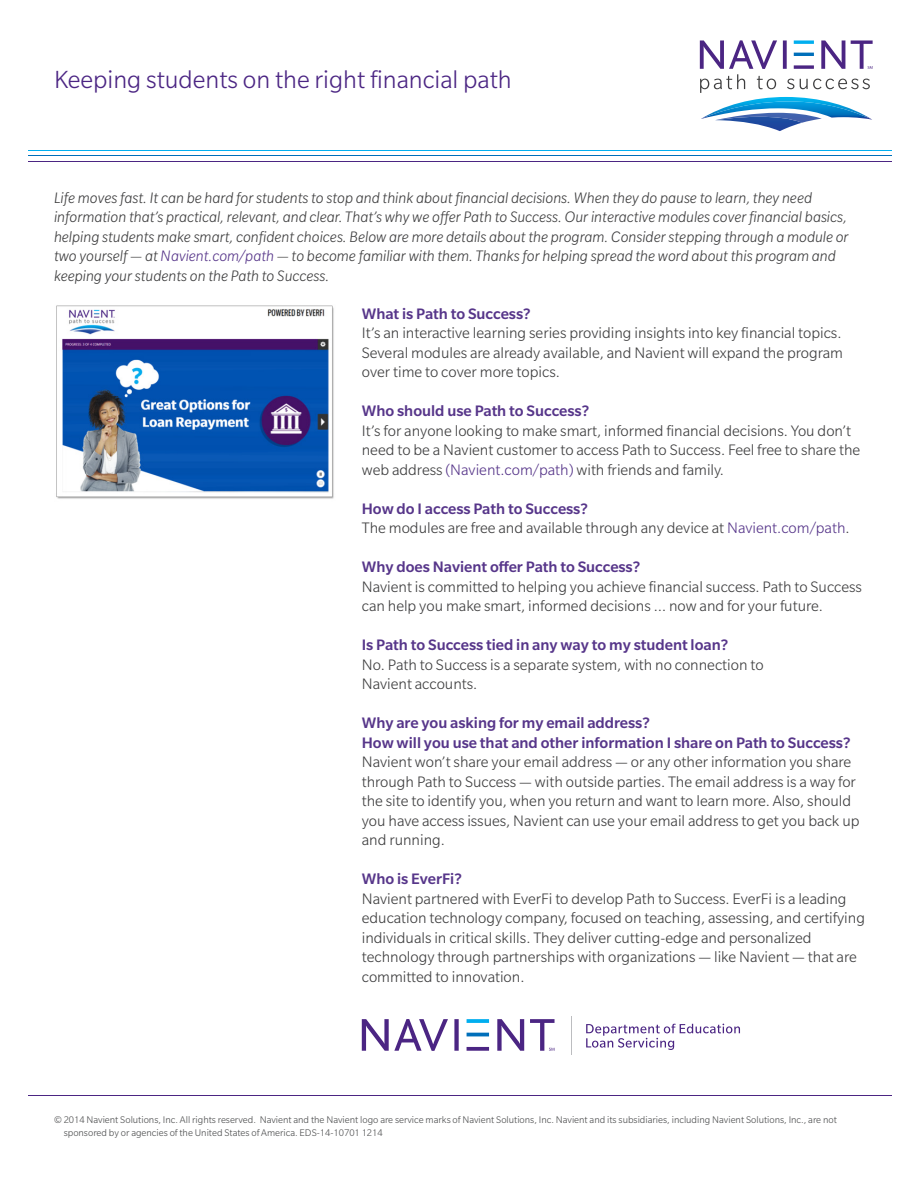
<style>
.page{position:relative;width:918px;height:1188px;background:#fff}
.page>*{position:absolute;margin:0;border:0;box-sizing:border-box;transform-origin:0 0}
.t1{font:300 27px "Slate Pro";color:#4b2583}
.t2{font:300 16.5px/19.5px "Slate Pro";color:#3e3e3f}
.t3{font:italic 300 16.5px/19.5px "Slate Pro";color:#3e3e3f}
.t4{font:500 16.5px/19.5px "Slate Pro";color:#57368a}
.t5{font:300 10.5px/13.5px "Slate Pro";color:#4b4c4d}
.s1{color:#57368a}
</style>
<div class="page">
<hr style="left:28px;top:150px;width:864px;height:1px;background:#00aeef">
<hr style="left:28px;top:155px;width:864px;height:1px;background:#006fba">
<hr style="left:28px;top:161px;width:864px;height:1px;background:#4b2583">
<svg style="left:700px;top:40px;width:173px;height:91px"></svg>
<img style="left:56px;top:305px;width:278px;height:194px">
<svg style="left:467px;top:1033px;width:22px;height:3px"></svg>
<svg style="left:467px;top:1019px;width:22px;height:4px"></svg>
<svg style="left:362px;top:1019px;width:86px;height:32px"></svg>
<svg style="left:454px;top:1019px;width:5px;height:32px"></svg>
<svg style="left:467px;top:1047px;width:22px;height:4px"></svg>
<svg style="left:497px;top:1019px;width:27px;height:32px"></svg>
<svg style="left:530px;top:1019px;width:25px;height:32px"></svg>
<svg style="left:586px;top:1024px;width:154px;height:26px"></svg>
<hr style="left:571px;top:1017px;width:1px;height:38px;background:#bcbdc0">
<hr style="left:28px;top:1095px;width:864px;height:1px;background:#4b2583">
<p class="t1" style="left:54px;top:66px;width:459px">Keeping students on the right financial path</p>
<p class="t3" style="left:54px;top:188px;width:796px">Life moves fast. It can be hard for students to stop and think about financial decisions. When they do pause to learn, they need information that’s practical, relevant, and clear. That’s why we offer Path to Success. Our interactive modules cover financial basics, helping students make smart, confident choices. Below are more details about the program. Consider stepping through a module or two yourself — at <span class="s1">Navient.com/path</span> — to become familiar with them. Thanks for helping spread the word about this program and keeping your students on the Path to Success.</p>
<p class="t4" style="left:362px;top:304px;width:170px">What is Path to Success?</p>
<p class="t2" style="left:362px;top:323px;width:483px;text-align:justify">It’s an interactive learning series providing insights into key financial topics.<br>Several modules are already available, and Navient will expand the program over time to cover more topics.</p>
<p class="t4" style="left:362px;top:401px;width:229px">Who should use Path to Success?</p>
<p class="t2" style="left:362px;top:421px;width:500px">It’s for anyone looking to make smart, informed financial decisions. You don’t need to be a Navient customer to access Path to Success. Feel free to share the web address <span class="s1">(Navient.com/path)</span> with friends and family.</p>
<p class="t4" style="left:362px;top:499px;width:228px">How do I access Path to Success?</p>
<p class="t2" style="left:362px;top:518px;width:489px">The modules are free and available through any device at <span class="s1">Navient.com/path</span>.</p>
<p class="t4" style="left:362px;top:557px;width:280px">Why does Navient offer Path to Success?</p>
<p class="t2" style="left:362px;top:577px;width:502px">Navient is committed to helping you achieve financial success. Path to Success can help you make smart, informed decisions … now and for your future.</p>
<p class="t4" style="left:362px;top:635px;width:368px">Is Path to Success tied in any way to my student loan?</p>
<p class="t2" style="left:362px;top:655px;width:403px">No. Path to Success is a separate system, with no connection to<br>Navient accounts.</p>
<p class="t4" style="left:362px;top:713px;width:490px">Why are you asking for my email address?<br>How will you use that and other information I share on Path to Success?</p>
<p class="t2" style="left:362px;top:752px;width:499px">Navient won’t share your email address — or any other information you share through Path to Success — with outside parties. The email address is a way for the site to identify you, when you return and want to learn more. Also, should you have access issues, Navient can use your email address to get you back up and running.</p>
<p class="t4" style="left:362px;top:869px;width:102px">Who is EverFi?</p>
<p class="t2" style="left:362px;top:889px;width:505px">Navient partnered with EverFi to develop Path to Success. EverFi is a leading education technology company, focused on teaching, assessing, and certifying individuals in critical skills. They deliver cutting-edge and personalized technology through partnerships with organizations — like Navient — that are committed to innovation.</p>
<p class="t5" style="left:64px;top:1112px;width:775px;text-indent:-10px">© 2014 Navient Solutions, Inc. All rights reserved. Navient and the Navient logo are service marks of Navient Solutions, Inc. Navient and its subsidiaries, including Navient Solutions, Inc., are not sponsored by or agencies of the United States of America. EDS-14-10701 1214</p>
</div>
